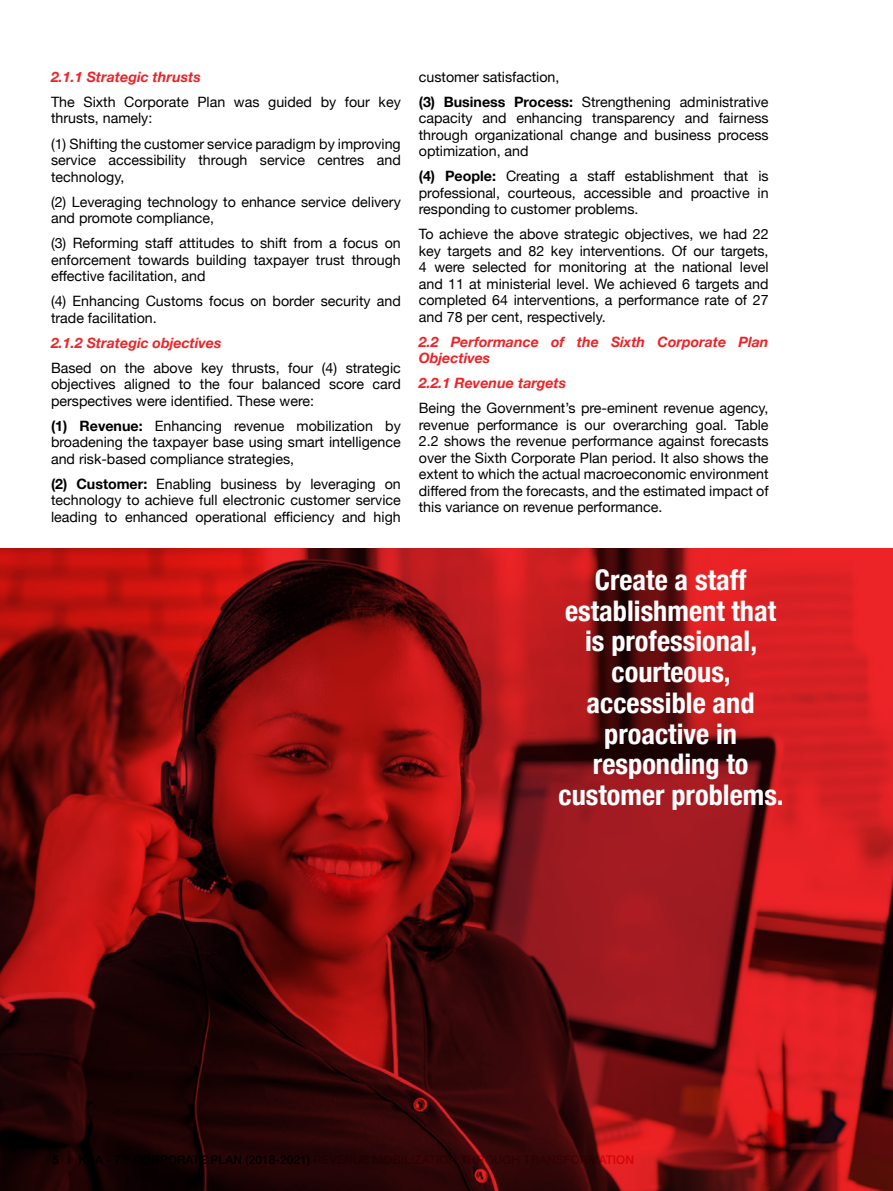
<style>
.page{position:relative;width:893px;height:1191px;background:#fff}
.page>*{position:absolute;margin:0;border:0;box-sizing:border-box;transform-origin:0 0}
.t1{font:700 condensed 28.35px/30.8px "Helvetica Neue";color:#fff;text-align:center}
.t2{font:14.25px/16.5px "Helvetica Neue";color:#000;text-align:justify}
.t3{font:italic 700 14.25px/16.5px "Helvetica Neue";color:#ec2428}
.t4{font:700 condensed 12px "Helvetica Neue";color:#000}
.s1{font-weight:700}
</style>
<div class="page">
<img style="left:0;top:549px;width:893px;height:642px">
<p class="t3" style="left:51px;top:69px;width:151px">2.1.1 Strategic thrusts</p>
<p class="t2" style="left:51px;top:94px;width:351px">The Sixth Corporate Plan was guided by four key thrusts, namely:</p>
<p class="t2" style="left:51px;top:136px;width:351px">(1) Shifting the customer service paradigm by improving service accessibility through service centres and technology,</p>
<p class="t2" style="left:51px;top:194px;width:351px">(2) Leveraging technology to enhance service delivery and promote compliance,</p>
<p class="t2" style="left:51px;top:235px;width:351px">(3) Reforming staff attitudes to shift from a focus on enforcement towards building taxpayer trust through effective facilitation, and</p>
<p class="t2" style="left:51px;top:293px;width:351px">(4) Enhancing Customs focus on border security and trade facilitation.</p>
<p class="t3" style="left:51px;top:335px;width:172px">2.1.2 Strategic objectives</p>
<p class="t2" style="left:51px;top:360px;width:351px">Based on the above key thrusts, four (4) strategic objectives aligned to the four balanced score card perspectives were identified. These were:</p>
<p class="t2" style="left:51px;top:418px;width:351px"><span class="s1">(1) Revenue:</span> Enhancing revenue mobilization by broadening the taxpayer base using smart intelligence and risk-based compliance strategies,</p>
<p class="t2" style="left:51px;top:476px;width:351px"><span class="s1">(2) Customer:</span> Enabling business by leveraging on technology to achieve full electronic customer service leading to enhanced operational efficiency and high</p>
<p class="t2" style="left:419px;top:65px;width:351px;line-height:25px">customer satisfaction,<br><span class="s1">(3) Business Process:</span> Strengthening administrative</p>
<p class="t2" style="left:419px;top:111px;width:351px">capacity and enhancing transparency and fairness through organizational change and business process optimization, and</p>
<p class="t2" style="left:419px;top:169px;width:351px"><span class="s1">(4) People:</span> Creating a staff establishment that is professional, courteous, accessible and proactive in responding to customer problems.</p>
<p class="t2" style="left:419px;top:227px;width:351px">To achieve the above strategic objectives, we had 22 key targets and 82 key interventions. Of our targets, 4 were selected for monitoring at the national level and 11 at ministerial level. We achieved 6 targets and completed 64 interventions, a performance rate of 27 and 78 per cent, respectively.</p>
<p class="t3" style="left:419px;top:334px;width:351px">2.2 Performance of the Sixth Corporate Plan<br>Objectives</p>
<p class="t3" style="left:419px;top:375px;width:149px">2.2.1 Revenue targets</p>
<p class="t2" style="left:419px;top:401px;width:351px">Being the Government’s pre-eminent revenue agency, revenue performance is our overarching goal. Table 2.2 shows the revenue performance against forecasts over the Sixth Corporate Plan period. It also shows the extent to which the actual macroeconomic environment differed from the forecasts, and the estimated impact of this variance on revenue performance.</p>
<h1 class="t1" style="left:559px;top:562px;width:227px">Create a staff establishment that is professional, courteous, accessible and proactive in responding to customer problems.</h1>
<p class="t4" style="left:53px;top:1149px;width:7px">5</p>
</div>
